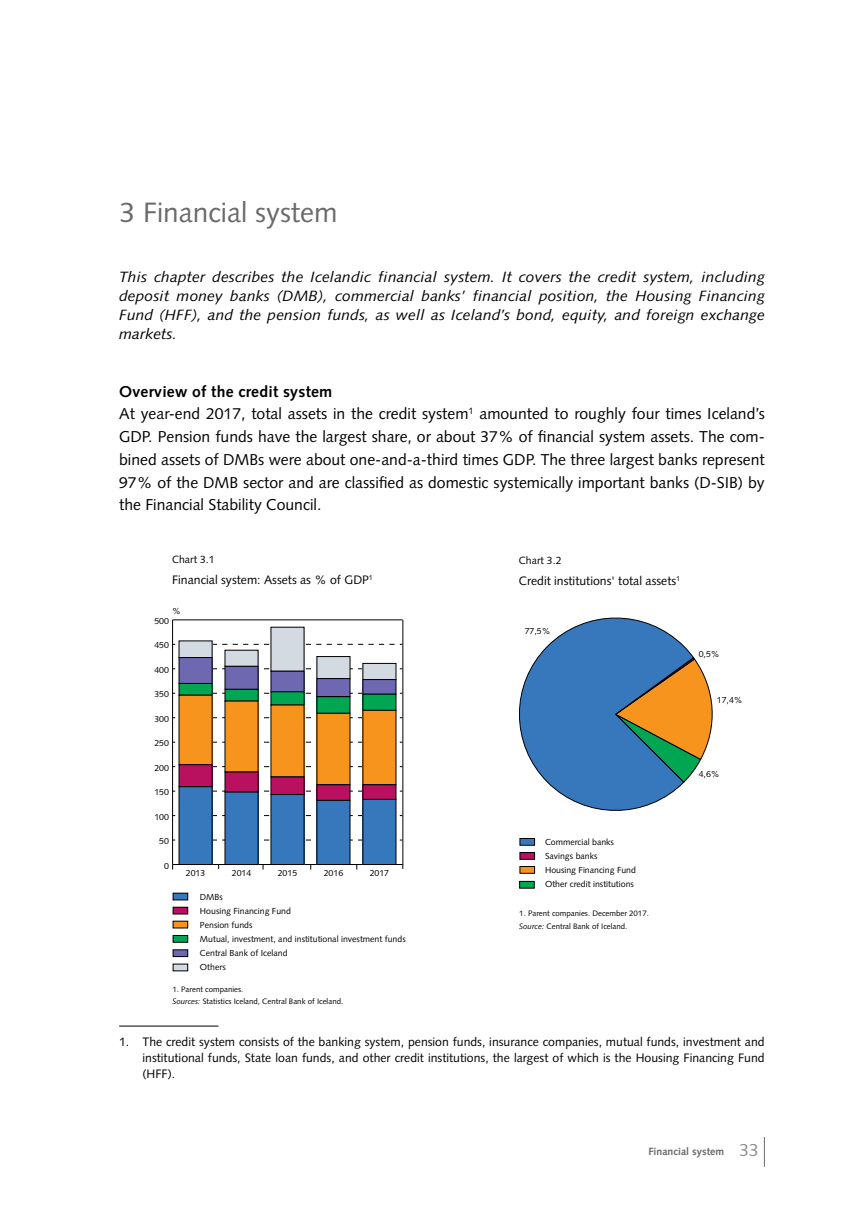
<style>
.page{position:relative;width:854px;height:1206px;background:#fff}
.page>*{position:absolute;margin:0;border:0;box-sizing:border-box;transform-origin:0 0}
.t1{font:28px "Syntax LT Std";color:#6a696b}
.t2{font:15.75px/22.8px "Syntax LT Std";color:#000}
.t3{font:italic 14.88px/19.2px "Syntax LT Std";letter-spacing:.005em;color:#000;text-align:justify;scale:1.05 1}
.t4{font:12.25px/15.8px "Syntax LT Std";color:#000;text-align:justify}
.t5{font:700 10.5px "Syntax LT Std";color:#6a696b}
.t6{font:10.5px "Syntax LT Std";color:#000}
.t7{font:8.75px/14px "Syntax LT Std";color:#000}
.t8{font:7.88px/12.2px "Syntax LT Std";color:#000}
.s1{font-weight:700}
.s2{font-style:italic}
.s3{font-weight:400;font-size:17.5px;color:#909091}
</style>
<div class="page">
<hr style="left:763px;top:1136px;width:1px;height:30px;background:#6a696b">
<hr style="left:119px;top:1025px;width:99px;height:1px;background:#000">
<div style="left:173px;top:893px;width:15px;height:7px;background:#3777bc"></div>
<div style="left:173px;top:907px;width:15px;height:7px;background:#b91160"></div>
<div style="left:173px;top:907px;width:15px;height:7px;border:1px solid #000"></div>
<div style="left:173px;top:921px;width:15px;height:7px;background:#f7941e"></div>
<div style="left:173px;top:935px;width:15px;height:7px;background:#00a651"></div>
<div style="left:173px;top:935px;width:15px;height:7px;border:1px solid #000"></div>
<hr style="left:172px;top:620px;width:1px;height:244px;background:#000">
<hr style="left:172px;top:864px;width:230px;height:1px;background:#000">
<svg style="left:172px;top:839px;width:230px;height:1px"></svg>
<svg style="left:172px;top:815px;width:230px;height:1px"></svg>
<svg style="left:172px;top:790px;width:230px;height:1px"></svg>
<svg style="left:172px;top:766px;width:230px;height:1px"></svg>
<svg style="left:172px;top:741px;width:230px;height:1px"></svg>
<svg style="left:172px;top:717px;width:230px;height:1px"></svg>
<svg style="left:172px;top:693px;width:230px;height:1px"></svg>
<svg style="left:172px;top:668px;width:230px;height:1px"></svg>
<svg style="left:172px;top:644px;width:230px;height:1px"></svg>
<hr style="left:172px;top:619px;width:230px;height:1px;background:#000">
<div style="left:179px;top:641px;width:33px;height:16px;background:#d4dae2"></div>
<div style="left:225px;top:650px;width:33px;height:16px;background:#d4dae2"></div>
<div style="left:271px;top:627px;width:33px;height:44px;background:#d4dae2"></div>
<div style="left:317px;top:656px;width:33px;height:22px;background:#d4dae2"></div>
<div style="left:316px;top:656px;width:34px;height:22px;border:1px solid #000"></div>
<div style="left:363px;top:663px;width:33px;height:16px;background:#d4dae2"></div>
<div style="left:362px;top:663px;width:34px;height:16px;border:1px solid #000"></div>
<div style="left:179px;top:657px;width:33px;height:26px;background:#6d68af"></div>
<div style="left:225px;top:666px;width:33px;height:23px;background:#6d68af"></div>
<div style="left:225px;top:666px;width:33px;height:23px;border:1px solid #000"></div>
<div style="left:271px;top:671px;width:33px;height:20px;background:#6d68af"></div>
<div style="left:271px;top:671px;width:33px;height:21px;border:1px solid #000"></div>
<div style="left:317px;top:678px;width:33px;height:18px;background:#6d68af"></div>
<div style="left:316px;top:678px;width:34px;height:19px;border:1px solid #000"></div>
<div style="left:363px;top:679px;width:33px;height:15px;background:#6d68af"></div>
<div style="left:362px;top:679px;width:34px;height:15px;border:1px solid #000"></div>
<div style="left:179px;top:683px;width:33px;height:12px;background:#00a651"></div>
<div style="left:179px;top:683px;width:33px;height:12px;border:1px solid #000"></div>
<div style="left:225px;top:689px;width:33px;height:12px;background:#00a651"></div>
<div style="left:225px;top:689px;width:33px;height:12px;border:1px solid #000"></div>
<div style="left:271px;top:691px;width:33px;height:14px;background:#00a651"></div>
<div style="left:271px;top:691px;width:33px;height:14px;border:1px solid #000"></div>
<div style="left:317px;top:696px;width:33px;height:17px;background:#00a651"></div>
<div style="left:316px;top:696px;width:34px;height:17px;border:1px solid #000"></div>
<div style="left:363px;top:694px;width:33px;height:16px;background:#00a651"></div>
<div style="left:362px;top:694px;width:34px;height:16px;border:1px solid #000"></div>
<div style="left:179px;top:695px;width:33px;height:69px;background:#f7941e"></div>
<div style="left:225px;top:701px;width:33px;height:71px;background:#f7941e"></div>
<div style="left:271px;top:705px;width:33px;height:72px;background:#f7941e"></div>
<div style="left:317px;top:713px;width:33px;height:71px;background:#f7941e"></div>
<div style="left:363px;top:710px;width:33px;height:74px;background:#f7941e"></div>
<div style="left:179px;top:764px;width:33px;height:22px;background:#b91160"></div>
<div style="left:179px;top:764px;width:33px;height:23px;border:1px solid #000"></div>
<div style="left:225px;top:772px;width:33px;height:20px;background:#b91160"></div>
<div style="left:271px;top:777px;width:33px;height:17px;background:#b91160"></div>
<div style="left:271px;top:776px;width:33px;height:18px;border:1px solid #000"></div>
<div style="left:317px;top:784px;width:33px;height:16px;background:#b91160"></div>
<div style="left:316px;top:784px;width:34px;height:16px;border:1px solid #000"></div>
<div style="left:363px;top:784px;width:33px;height:15px;background:#b91160"></div>
<div style="left:362px;top:784px;width:34px;height:15px;border:1px solid #000"></div>
<div style="left:179px;top:786px;width:33px;height:78px;background:#3777bc"></div>
<div style="left:225px;top:792px;width:33px;height:72px;background:#3777bc"></div>
<div style="left:271px;top:794px;width:33px;height:70px;background:#3777bc"></div>
<div style="left:317px;top:800px;width:33px;height:64px;background:#3777bc"></div>
<div style="left:363px;top:799px;width:33px;height:65px;background:#3777bc"></div>
<hr style="left:402px;top:620px;width:1px;height:244px;background:#000">
<svg style="left:173px;top:949px;width:15px;height:7px"></svg>
<div style="left:173px;top:964px;width:15px;height:6px;background:#d4dae2"></div>
<div style="left:519px;top:838px;width:15px;height:7px;background:#3777bc"></div>
<div style="left:519px;top:838px;width:15px;height:7px;border:1px solid #000"></div>
<div style="left:519px;top:852px;width:15px;height:7px;background:#b91160"></div>
<div style="left:519px;top:852px;width:15px;height:7px;border:1px solid #000"></div>
<div style="left:519px;top:866px;width:15px;height:7px;background:#f7941e"></div>
<div style="left:519px;top:866px;width:15px;height:7px;border:1px solid #000"></div>
<svg style="left:519px;top:617px;width:194px;height:194px"></svg>
<div style="left:519px;top:881px;width:15px;height:7px;background:#00a651"></div>
<div style="left:519px;top:881px;width:15px;height:7px;border:1px solid #000"></div>
<h1 class="t1" style="left:120px;top:196px;width:219px">3 Financial system</h1>
<p class="t3" style="left:119px;top:267px;width:616px">This chapter describes the Icelandic financial system. It covers the credit system, including deposit money banks (DMB), commercial banks’ financial position, the Housing Financing Fund (HFF), and the pension funds, as well as Iceland’s bond, equity, and foreign exchange markets.</p>
<p class="t2" style="left:119px;top:380px;width:647px"><span class="s1">Overview of the credit system<br></span>At year-end 2017, total assets in the credit system<sup>1</sup> amounted to roughly four times Iceland’s GDP. Pension funds have the largest share, or about 37% of financial system assets. The com&shy;bined assets of DMBs were about one-and-a-third times GDP. The three largest banks represent 97% of the DMB sector and are classified as domestic systemically important banks (D-SIB) by the Financial Stability Council.</p>
<p class="t6" style="left:172px;top:553px;width:44px">Chart 3.1</p>
<p class="t4" style="left:172px;top:572px;width:202px">Financial system: Assets as % of GDP<sup>1</sup></p>
<p class="t7" style="left:172px;top:604px;width:10px">%</p>
<p class="t7" style="left:154px;top:614px;width:16px">500</p>
<p class="t7" style="left:154px;top:638px;width:16px">450</p>
<p class="t7" style="left:154px;top:662px;width:16px">400</p>
<p class="t7" style="left:154px;top:687px;width:16px">350</p>
<p class="t7" style="left:154px;top:711px;width:16px">300</p>
<p class="t7" style="left:154px;top:736px;width:16px">250</p>
<p class="t7" style="left:154px;top:760px;width:16px">200</p>
<p class="t7" style="left:154px;top:785px;width:16px">150</p>
<p class="t7" style="left:154px;top:809px;width:16px">100</p>
<p class="t7" style="left:159px;top:834px;width:11px">50</p>
<p class="t7" style="left:164px;top:858px;width:6px">0</p>
<p class="t7" style="left:186px;top:866px;width:21px">2013</p>
<p class="t7" style="left:232px;top:866px;width:21px">2014</p>
<p class="t7" style="left:278px;top:866px;width:21px">2015</p>
<p class="t7" style="left:323px;top:866px;width:21px">2016</p>
<p class="t7" style="left:369px;top:866px;width:21px">2017</p>
<p class="t7" style="left:200px;top:889px;width:207px">DMBs<br>Housing Financing Fund<br>Pension funds<br>Mutual, investment, and institutional investment funds<br>Central Bank of Iceland<br>Others</p>
<p class="t8" style="left:172px;top:983px;width:172px">1. Parent companies.<br><span class="s2">Sources:</span> Statistics Iceland, Central Bank of Iceland.</p>
<p class="t6" style="left:518px;top:554px;width:44px">Chart 3.2</p>
<p class="t4" style="left:518px;top:573px;width:163px">Credit institutions' total assets<sup>1</sup></p>
<p class="t7" style="left:524px;top:624px;width:27px">77,5%</p>
<p class="t7" style="left:698px;top:647px;width:22px">0,5%</p>
<p class="t7" style="left:716px;top:692px;width:27px">17,4%</p>
<p class="t7" style="left:545px;top:835px;width:92px">Commercial banks<br>Savings banks<br>Housing Financing Fund<br>Other credit institutions</p>
<p class="t8" style="left:519px;top:907px;width:131px">1. Parent companies. December 2017.<br><span class="s2">Source:</span> Central Bank of Iceland.</p>
<p class="t7" style="left:698px;top:767px;width:22px">4,6%</p>
<p class="t4" style="left:142px;top:1034px;width:623px;text-indent:-23px">1. The credit system consists of the banking system, pension funds, insurance companies, mutual funds, investment and institutional funds, State loan funds, and other credit institutions, the largest of which is the Housing Financing Fund (HFF).</p>
<p class="t5" style="left:648px;top:1145px;width:112px">Financial system <span class="s3">33</span></p>
</div>
